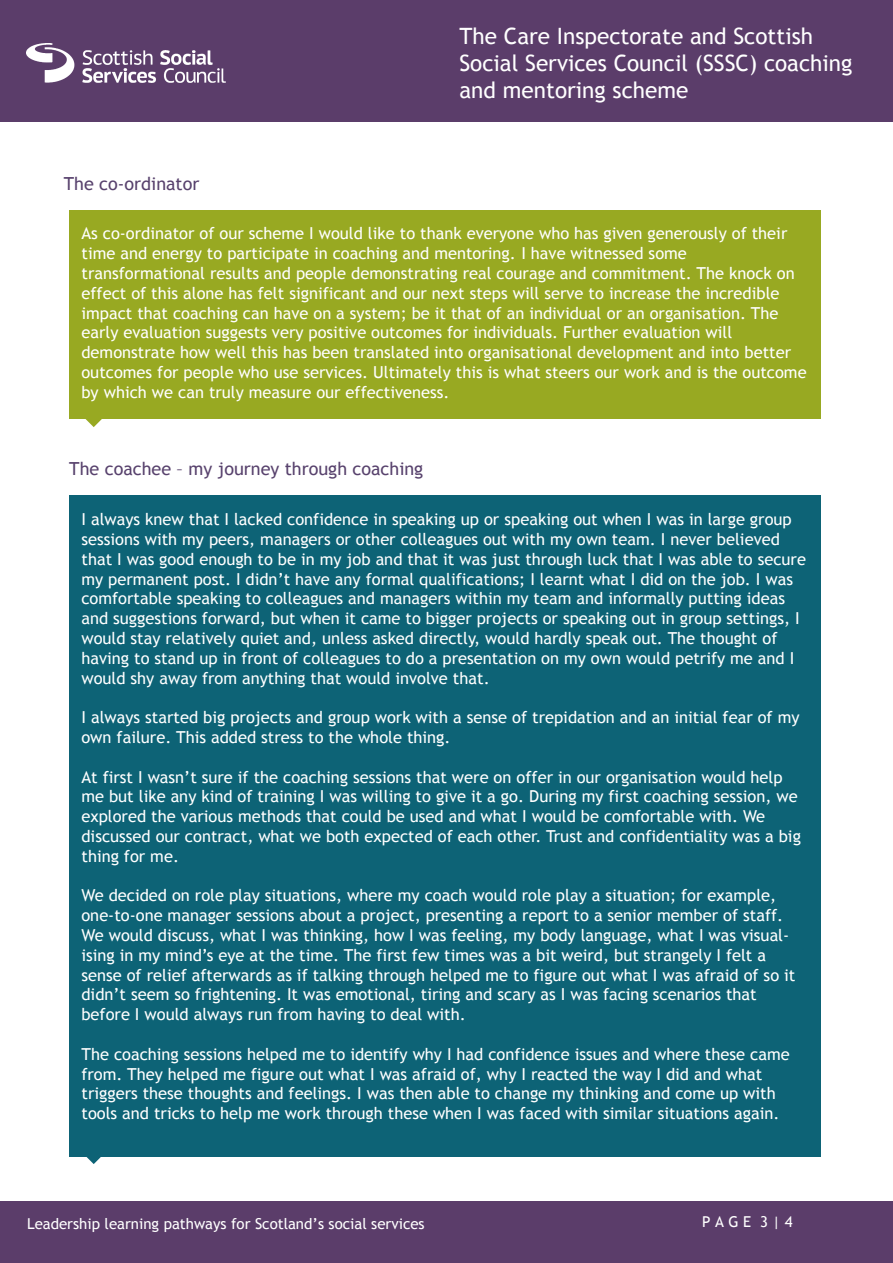
<style>
.page{position:relative;width:893px;height:1263px;background:#fff}
.page>*{position:absolute;margin:0;border:0;box-sizing:border-box;transform-origin:0 0}
.t1{font:22.5px/27px "Trebuchet MS";color:#fff}
.t2{font:18px "Trebuchet MS";color:#58426d}
.t3{font:16.5px/19.8px "Trebuchet MS";color:#fff}
.t4{font:15px "Trebuchet MS";color:#fff}
</style>
<div class="page">
<div style="left:0;top:1201px;width:893px;height:61px;background:#5b3d6a"></div>
<div style="left:0;top:0;width:893px;height:122px;background:#5b3d6a"></div>
<div style="left:69px;top:211px;width:752px;height:208px;background:#98a922"></div>
<svg style="left:85px;top:419px;width:17px;height:8px"></svg>
<div style="left:28px;top:19px;width:182px;height:93px;background:#5b3d6a"></div>
<img style="left:26px;top:44px;width:199px;height:38px">
<div style="left:69px;top:495px;width:752px;height:661px;background:#0d6376"></div>
<svg style="left:80px;top:1156px;width:28px;height:8px"></svg>
<p class="t2" style="left:64px;top:173px;width:137px">The co-ordinator</p>
<h1 class="t1" style="left:459px;top:23px;width:395px">The Care Inspectorate and Scottish<br>Social Services Council (SSSC) coaching and mentoring scheme</h1>
<p class="t3" style="left:81px;top:224px;width:727px">As co-ordinator of our scheme I would like to thank everyone who has given generously of their time and energy to participate in coaching and mentoring. I have witnessed some transformational results and people demonstrating real courage and commitment. The knock on effect of this alone has felt significant and our next steps will serve to increase the incredible impact that coaching can have on a system; be it that of an individual or an organisation. The early evaluation suggests very positive outcomes for individuals. Further evaluation will demonstrate how well this has been translated into organisational development and into better outcomes for people who use services. Ultimately this is what steers our work and is the outcome by which we can truly measure our effectiveness.</p>
<p class="t2" style="left:69px;top:458px;width:356px">The coachee – my journey through coaching</p>
<p class="t3" style="left:81px;top:510px;width:726px">I always knew that I lacked confidence in speaking up or speaking out when I was in large group sessions with my peers, managers or other colleagues out with my own team. I never believed that I was good enough to be in my job and that it was just through luck that I was able to secure my permanent post. I didn’t have any formal qualifications; I learnt what I did on the job. I was comfortable speaking to colleagues and managers within my team and informally putting ideas and suggestions forward, but when it came to bigger projects or speaking out in group settings, I would stay relatively quiet and, unless asked directly, would hardly speak out. The thought of having to stand up in front of colleagues to do a presentation on my own would petrify me and I would shy away from anything that would involve that.</p>
<p class="t3" style="left:81px;top:708px;width:720px">I always started big projects and group work with a sense of trepidation and an initial fear of my own failure. This added stress to the whole thing.</p>
<p class="t3" style="left:81px;top:767px;width:721px">At first I wasn’t sure if the coaching sessions that were on offer in our organisation would help me but like any kind of training I was willing to give it a go. During my first coaching session, we explored the various methods that could be used and what I would be comfortable with. We discussed our contract, what we both expected of each other. Trust and confidentiality was a big thing for me.</p>
<p class="t3" style="left:81px;top:886px;width:715px">We decided on role play situations, where my coach would role play a situation; for example, one-to-one manager sessions about a project, presenting a report to a senior member of staff.<br>We would discuss, what I was thinking, how I was feeling, my body language, what I was visual&shy;ising in my mind’s eye at the time. The first few times was a bit weird, but strangely I felt a sense of relief afterwards as if talking through helped me to figure out what I was afraid of so it didn’t seem so frightening. It was emotional, tiring and scary as I was facing scenarios that before I would always run from having to deal with.</p>
<p class="t3" style="left:81px;top:1044px;width:710px">The coaching sessions helped me to identify why I had confidence issues and where these came from. They helped me figure out what I was afraid of, why I reacted the way I did and what triggers these thoughts and feelings. I was then able to change my thinking and come up with tools and tricks to help me work through these when I was faced with similar situations again.</p>
<p class="t4" style="left:27px;top:1215px;width:399px">Leadership learning pathways for Scotland’s social services</p>
<p class="t4" style="left:702px;top:1212px;width:92px">PAGE 3| 4</p>
</div>
